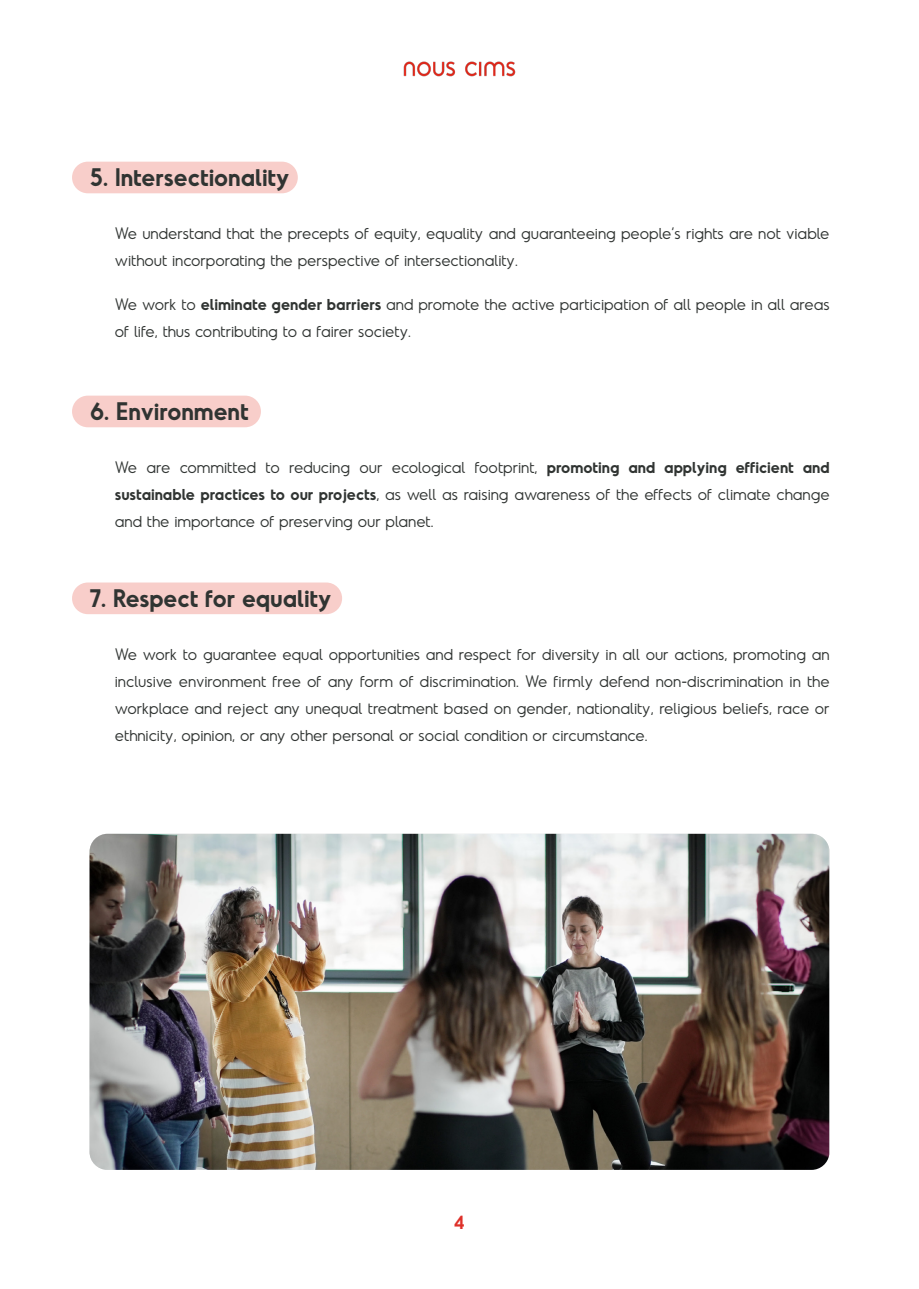
<style>
.page{position:relative;width:919px;height:1289px;background:#fff}
.page>*{position:absolute;margin:0;border:0;box-sizing:border-box;transform-origin:0 0}
.t1{font:600 24px "Odudo";color:#303432}
.t2{font:600 18px "Odudo";color:#de3029}
.texto_general{font:300 15.75px/27px "Odudo";color:#303432}
.s1{font-weight:600}
</style>
<div class="page">
<img style="left:404px;top:61px;width:111px;height:16px">
<div style="left:72px;top:162px;width:226px;height:31px;background:#f8ceca;border-radius:16px"></div>
<div style="left:72px;top:395px;width:189px;height:32px;background:#f8ceca;border-radius:16px"></div>
<div style="left:72px;top:582px;width:270px;height:32px;background:#f8ceca;border-radius:16px"></div>
<img style="left:89px;top:833px;width:740px;height:336px">
<p class="t1" style="left:89px;top:162px;width:202px">5. Intersectionality</p>
<p class="texto_general" style="left:115px;top:220px;width:716px">We understand that the precepts of equity, equality and guaranteeing people’s rights are not viable without incorporating the perspective of intersectionality.</p>
<p class="texto_general" style="left:115px;top:291px;width:716px">We work to <span class="s1">eliminate gender barriers</span> and promote the active participation of all people in all areas of life, thus contributing to a fairer society.</p>
<p class="t1" style="left:89px;top:395px;width:161px">6. Environment</p>
<p class="texto_general" style="left:115px;top:454px;width:716px;text-align:justify">We are committed to reducing our ecological footprint, <span class="s1">promoting and applying efficient and sustainable practices to our projects</span>, as well as raising awareness of the effects of climate change and the importance of preserving our planet.</p>
<p class="t1" style="left:89px;top:582px;width:244px">7. Respect for equality</p>
<p class="texto_general" style="left:115px;top:640px;width:716px;text-align:justify">We work to guarantee equal opportunities and respect for diversity in all our actions, promoting an inclusive environment free of any form of discrimination. We firmly defend non-discrimination in the workplace and reject any unequal treatment based on gender, nationality, religious beliefs, race or ethnicity, opinion, or any other personal or social condition or circumstance.</p>
<p class="t2" style="left:454px;top:1210px;width:13px">4</p>
</div>
